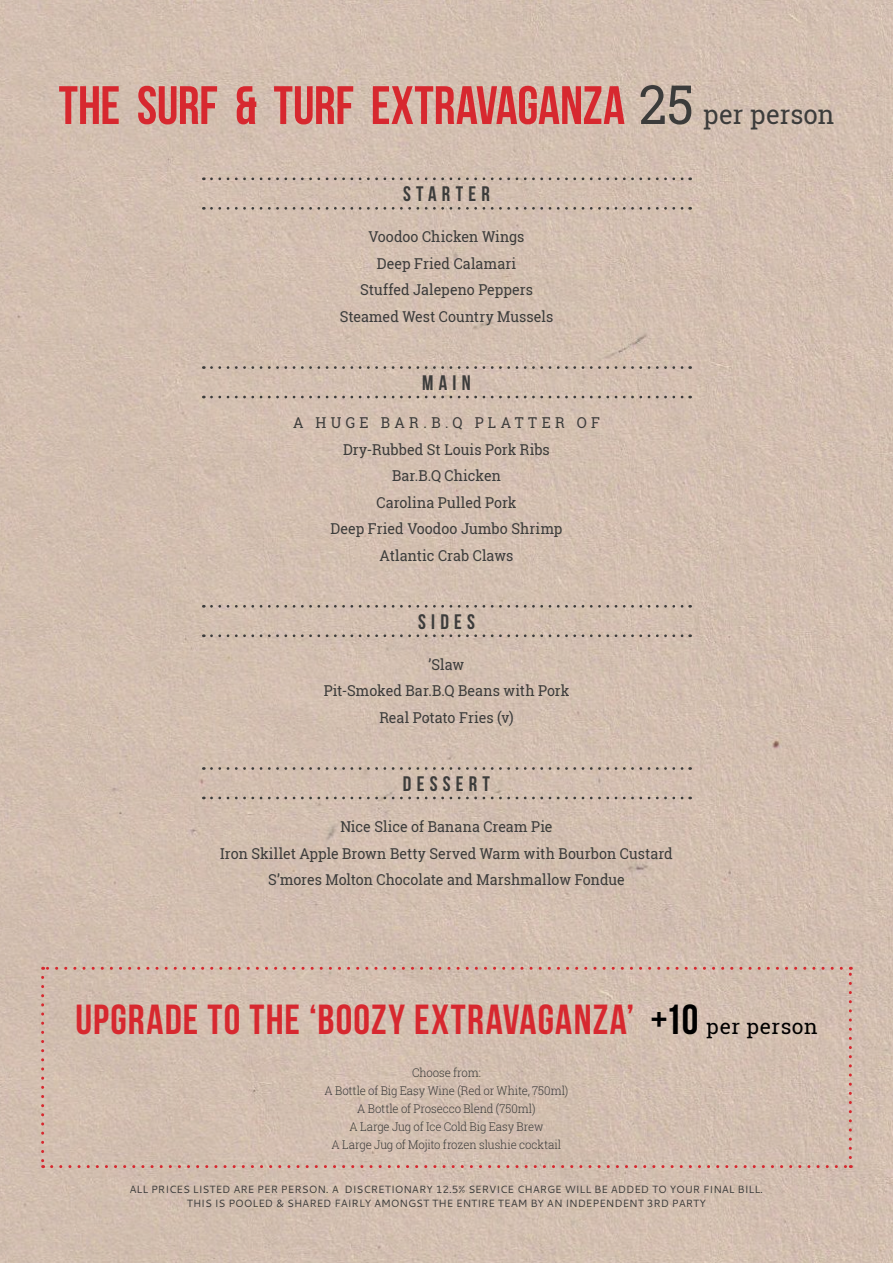
<style>
.page{position:relative;width:893px;height:1263px;background:#fff}
.page>*{position:absolute;margin:0;border:0;box-sizing:border-box;transform-origin:0 0}
.t1{font:700 54px "Bebas Neue";letter-spacing:-.005em;color:#d7282f}
.t2{font:700 42px "Bebas Neue";letter-spacing:.03em;color:#d7282f}
.t3{font:700 21px "Bebas Neue";letter-spacing:.25em;color:#3c3c3b}
.t4{font:15px/26.5px "Roboto Slab";color:#3c3c3b;text-align:center;scale:.95 1}
.t5{font:300 12px/18px "Roboto Slab";letter-spacing:-.01em;color:#3c3c3b;text-align:center;scale:.95 1}
.t6{font:10.5px/13.5px "Cantarell";color:#3c3c3b;text-align:center}
.s1{font-family:"Roboto Slab";font-weight:400;color:#3c3c3b}
.s2{font-family:"Roboto Slab";font-weight:400;font-size:27px;color:#3c3c3b}
.s3{color:#000}
.s4{font-family:"Roboto Slab";font-weight:400;font-size:21px;color:#000}
</style>
<div class="page">
<img style="left:0;top:0;width:893px;height:1263px">
<svg style="left:211px;top:177px;width:480px;height:3px"></svg>
<svg style="left:211px;top:207px;width:480px;height:3px"></svg>
<svg style="left:211px;top:366px;width:480px;height:3px"></svg>
<svg style="left:211px;top:396px;width:480px;height:2px"></svg>
<svg style="left:211px;top:605px;width:480px;height:3px"></svg>
<svg style="left:211px;top:634px;width:480px;height:3px"></svg>
<svg style="left:211px;top:767px;width:480px;height:3px"></svg>
<svg style="left:211px;top:797px;width:480px;height:2px"></svg>
<svg style="left:41px;top:977px;width:3px;height:191px"></svg>
<svg style="left:52px;top:1165px;width:799px;height:3px;background:#d3988f"></svg>
<svg style="left:849px;top:967px;width:3px;height:190px"></svg>
<svg style="left:43px;top:967px;width:798px;height:3px;background:#d3998f"></svg>
<h1 class="t1" style="left:59px;top:76px;width:777px">THE SURF &amp; TURF EXTRAVAGANZA <span class="s1">25</span> <span class="s2">per person</span></h1>
<h3 class="t3" style="left:403px;top:182px;width:88px">STARTER</h3>
<p class="t4" style="left:340px;top:224px;width:226px">Voodoo Chicken Wings<br>Deep Fried Calamari<br>Stuffed Jalepeno Peppers<br>Steamed West Country Mussels</p>
<h3 class="t3" style="left:422px;top:371px;width:50px">MAIN</h3>
<p class="t4" style="left:293px;top:409px;width:325px">A HUGE BAR.B.Q PLATTER OF<br>Dry-Rubbed St Louis Pork Ribs<br>Bar.B.Q Chicken<br>Carolina Pulled Pork<br>Deep Fried Voodoo Jumbo Shrimp<br>Atlantic Crab Claws</p>
<h3 class="t3" style="left:418px;top:610px;width:58px">SIDES</h3>
<p class="t4" style="left:324px;top:651px;width:260px">’Slaw<br>Pit-Smoked Bar.B.Q Beans with Pork<br>Real Potato Fries (v)</p>
<h3 class="t3" style="left:403px;top:772px;width:89px">DESSERT</h3>
<p class="t4" style="left:220px;top:813px;width:478px">Nice Slice of Banana Cream Pie<br>Iron Skillet Apple Brown Betty Served Warm with Bourbon Custard<br>S’mores Molton Chocolate and Marshmallow Fondue</p>
<h2 class="t2" style="left:75px;top:997px;width:744px">UPGRADE TO THE ‘BOOZY EXTRAVAGANZA’ <span class="s3">+10</span> <span class="s4">per person</span></h2>
<p class="t5" style="left:324px;top:1063px;width:258px">Choose from:<br>A Bottle of Big Easy Wine (Red or White, 750ml)<br>A Bottle of Prosecco Blend (750ml)<br>A Large Jug of Ice Cold Big Easy Brew<br>A Large Jug of Mojito frozen slushie cocktail</p>
<p class="t6" style="left:130px;top:1182px;width:635px">ALL PRICES LISTED ARE PER PERSON. A DISCRETIONARY 12.5% SERVICE CHARGE WILL BE ADDED TO YOUR FINAL BILL.<br>THIS IS POOLED &amp; SHARED FAIRLY AMONGST THE ENTIRE TEAM BY AN INDEPENDENT 3RD PARTY</p>
</div>
